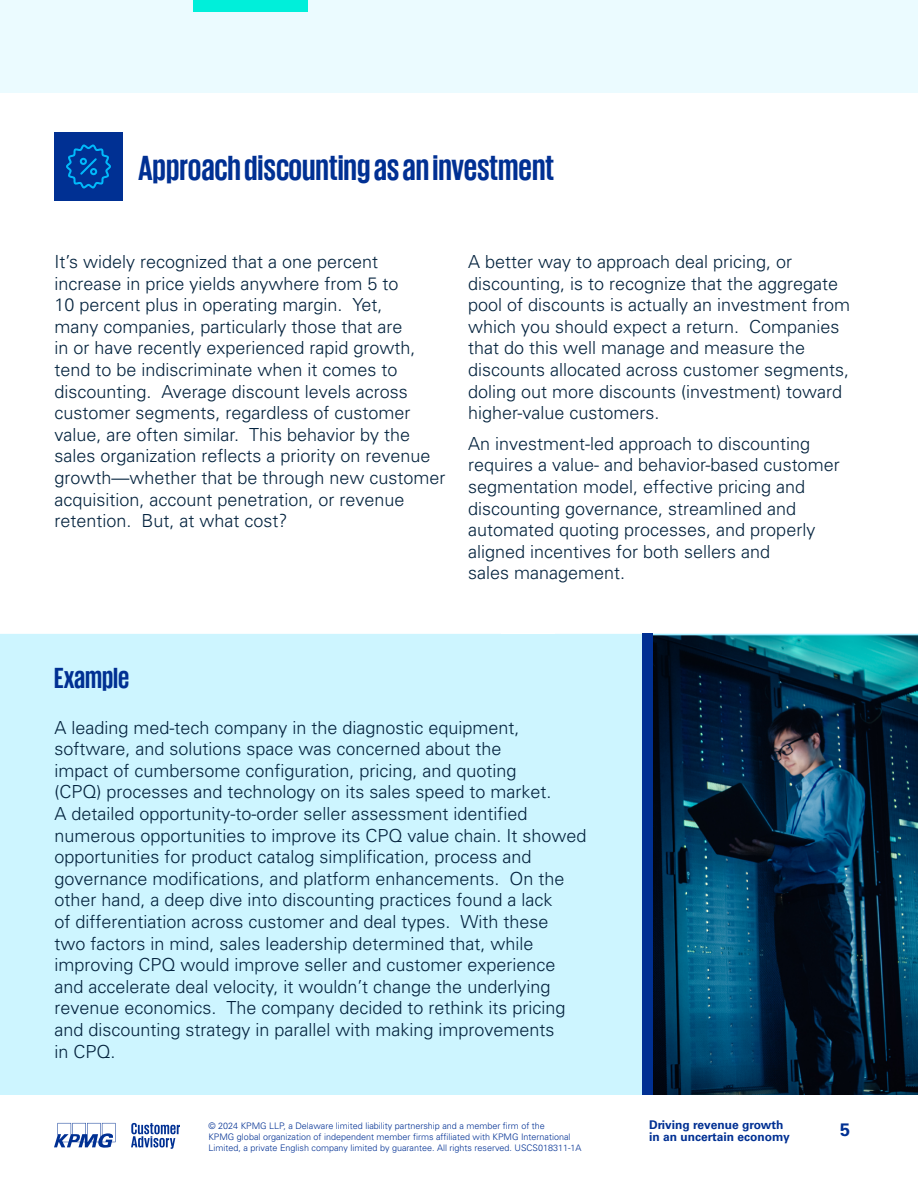
<style>
.page{position:relative;width:918px;height:1188px;background:#fff}
.page>*{position:absolute;margin:0;border:0;box-sizing:border-box;transform-origin:0 0}
.t1{font:700 36px "KPMG";color:#003093}
.t2{font:700 30px "KPMG";color:#003093}
.t3{font:300 18px/21.6px "Univers";color:#04233e}
.t4{font:700 18px "Univers";color:#003093}
.t5{font:700 12px/12px "Univers";color:#003093}
.t6{font:300 9px/10.8px "Univers";color:#003093}
</style>
<div class="page">
<div style="left:0;top:634px;width:642px;height:461px;background:#cdf5ff"></div>
<svg style="left:642px;top:634px;width:276px;height:461px;background:#07334b"></svg>
<div style="left:54px;top:132px;width:69px;height:69px;background:#003093"></div>
<div style="left:643px;top:634px;width:10px;height:461px;background:#003093"></div>
<svg style="left:66px;top:144px;width:45px;height:45px"></svg>
<div style="left:0;top:0;width:918px;height:93px;background:#ebfbff"></div>
<svg style="left:54px;top:1123px;width:62px;height:25px"></svg>
<svg style="left:131px;top:1123px;width:49px;height:26px"></svg>
<div style="left:193px;top:0;width:115px;height:11px;background:#00efda"></div>
<h1 class="t1" style="left:138px;top:149px;width:418px">Approach discounting as an investment</h1>
<p class="t3" style="left:54px;top:251px;width:393px">It’s widely recognized that a one percent increase in price yields anywhere from 5 to<br>10 percent plus in operating margin. Yet,<br>many companies, particularly those that are<br>in or have recently experienced rapid growth, tend to be indiscriminate when it comes to discounting. Average discount levels across customer segments, regardless of customer value, are often similar. This behavior by the sales organization reflects a priority on revenue growth—whether that be through new customer acquisition, account penetration, or revenue retention. But, at what cost?</p>
<p class="t3" style="left:468px;top:251px;width:384px">A better way to approach deal pricing, or discounting, is to recognize that the aggregate pool of discounts is actually an investment from which you should expect a return. Companies that do this well manage and measure the discounts allocated across customer segments, doling out more discounts (investment) toward higher-value customers.</p>
<p class="t3" style="left:468px;top:433px;width:373px">An investment-led approach to discounting requires a value- and behavior-based customer segmentation model, effective pricing and discounting governance, streamlined and automated quoting processes, and properly aligned incentives for both sellers and<br>sales management.</p>
<h2 class="t2" style="left:54px;top:663px;width:77px">Example</h2>
<p class="t3" style="left:54px;top:716px;width:534px">A leading med-tech company in the diagnostic equipment, software, and solutions space was concerned about the<br>impact of cumbersome configuration, pricing, and quoting<br>(CPQ) processes and technology on its sales speed to market.<br>A detailed opportunity-to-order seller assessment identified numerous opportunities to improve its CPQ value chain. It showed opportunities for product catalog simplification, process and governance modifications, and platform enhancements. On the other hand, a deep dive into discounting practices found a lack<br>of differentiation across customer and deal types. With these<br>two factors in mind, sales leadership determined that, while improving CPQ would improve seller and customer experience and accelerate deal velocity, it wouldn’t change the underlying revenue economics. The company decided to rethink its pricing and discounting strategy in parallel with making improvements<br>in CPQ.</p>
<p class="t6" style="left:208px;top:1121px;width:375px">© 2024 KPMG LLP, a Delaware limited liability partnership and a member firm of the<br>KPMG global organization of independent member firms affiliated with KPMG International<br>Limited, a private English company limited by guarantee. All rights reserved. USCS018311-1A</p>
<p class="t5" style="left:649px;top:1119px;width:142px">Driving revenue growth in an uncertain economy</p>
<p class="t4" style="left:840px;top:1120px;width:12px">5</p>
</div>
